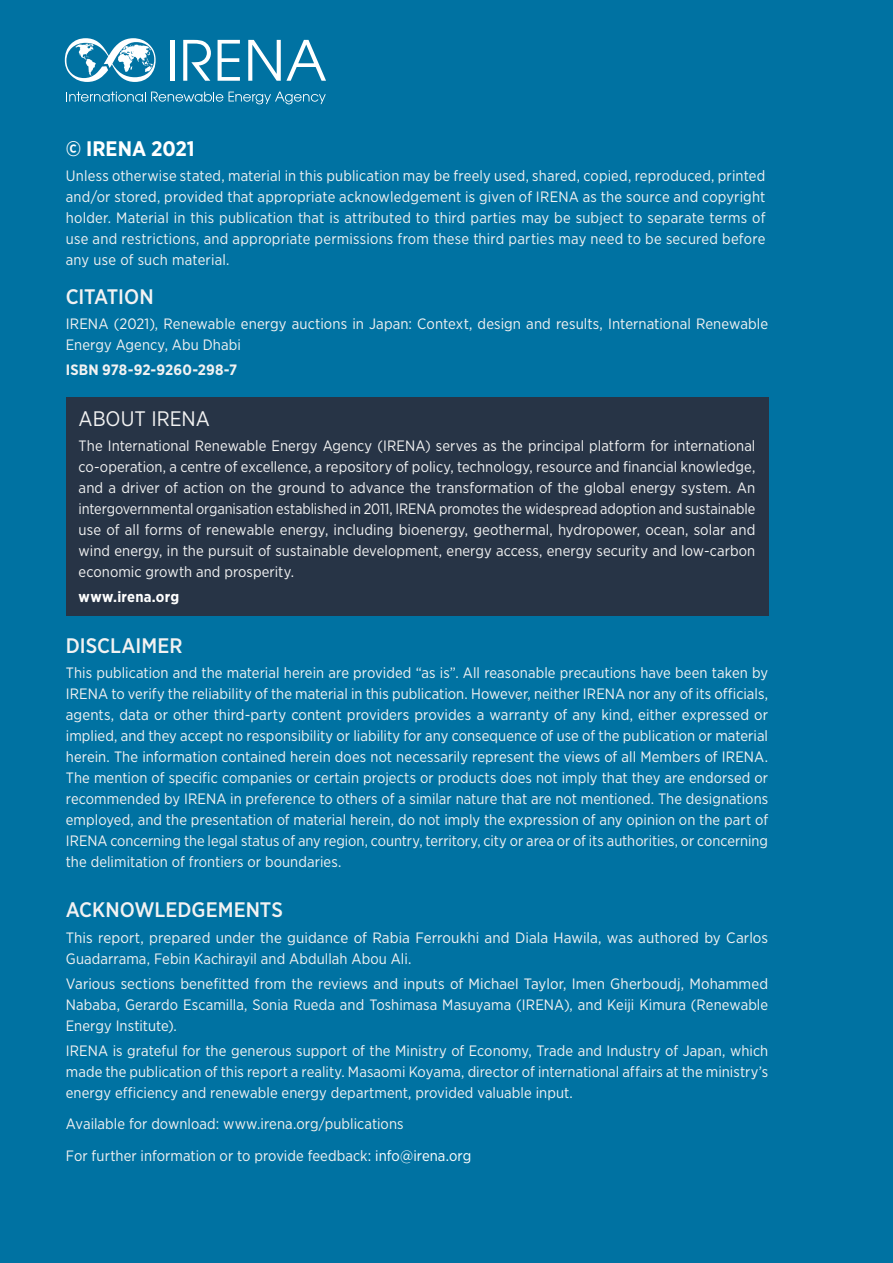
<style>
.page{position:relative;width:893px;height:1263px;background:#0072a2}
.page>*{position:absolute;margin:0;border:0;box-sizing:border-box;transform-origin:0 0}
.t1{font:500 21px "Gotham Narrow";color:#f2f2f2}
.t2{font:700 21px "Gotham Narrow";color:#fff}
.t3{font:21px "Gotham Narrow";color:#f2f2f2}
.t4{font:15px/21px "Gotham Narrow";letter-spacing:.005em;color:#f2f2f2;text-align:justify}
.t5{font:700 15px "Gotham Narrow";letter-spacing:.01em;color:#f2f2f2}
.t6{font:700 15px "Gotham Narrow";letter-spacing:.01em;color:#fff}
.s1{color:#f4f1ec}
.s2{color:#fff}
</style>
<div class="page">
<svg style="left:66px;top:92px;width:157px;height:10px"></svg>
<svg style="left:229px;top:92px;width:97px;height:12px"></svg>
<hr style="left:170px;top:40px;width:4px;height:41px;background:#fff">
<svg style="left:183px;top:40px;width:28px;height:41px"></svg>
<svg style="left:218px;top:40px;width:22px;height:41px"></svg>
<svg style="left:248px;top:40px;width:78px;height:41px"></svg>
<svg style="left:65px;top:38px;width:91px;height:44px"></svg>
<div style="left:66px;top:397px;width:702px;height:219px;background:#273446"></div>
<h1 class="t2" style="left:66px;top:135px;width:130px">© IRENA 2021</h1>
<p class="t4" style="left:66px;top:165px;width:701px">Unless otherwise stated, material in this publication may be freely used, shared, copied, reproduced, printed and/or stored, provided that appropriate acknowledgement is given of IRENA as the source and copyright holder. Material in this publication that is attributed to third parties may be subject to separate terms of use and restrictions, and appropriate permissions from these third parties may need to be secured before any use of such material.</p>
<h1 class="t1" style="left:66px;top:283px;width:89px">CITATION</h1>
<p class="t4" style="left:66px;top:313px;width:704px">IRENA (2021), Renewable energy auctions in Japan: Context, design and results, International Renewable<br>Energy Agency, Abu Dhabi</p>
<p class="t5" style="left:66px;top:360px;width:173px">ISBN 978-92-9260-298-7</p>
<h1 class="t3" style="left:79px;top:405px;width:133px">ABOUT IRENA</h1>
<p class="t4" style="left:79px;top:435px;width:678px">The International Renewable Energy Agency (IRENA) serves as the principal platform for international co-operation, a centre of excellence, a repository of policy, technology, resource and financial knowledge, and a driver of action on the ground to advance the transformation of the global energy system. An intergovernmental organisation established in 2011, IRENA promotes the widespread adoption and sustainable use of all forms of renewable energy, including bioenergy, geothermal, hydropower, ocean, solar and wind energy, in the pursuit of sustainable development, energy access, energy security and low-carbon economic growth and prosperity.</p>
<p class="t6" style="left:79px;top:587px;width:102px">www.irena.org</p>
<h1 class="t1" style="left:66px;top:632px;width:118px">DISCLAIMER</h1>
<p class="t4" style="left:66px;top:662px;width:704px">This publication and the material herein are provided “as is”. All reasonable precautions have been taken by IRENA to verify the reliability of the material in this publication. However, neither IRENA nor any of its officials, agents, data or other third-party content providers provides a warranty of any kind, either expressed or implied, and they accept no responsibility or liability for any consequence of use of the publication or material herein. The information contained herein does not necessarily represent the views of all Members of IRENA.<br>The mention of specific companies or certain projects or products does not imply that they are endorsed or recommended by IRENA in preference to others of a similar nature that are not mentioned. The designations employed, and the presentation of material herein, do not imply the expression of any opinion on the part of IRENA concerning the legal status of any region, country, territory, city or area or of its authorities, or concerning the delimitation of frontiers or boundaries.</p>
<h1 class="t1" style="left:66px;top:897px;width:219px">ACKNOWLEDGEMENTS</h1>
<p class="t4" style="left:66px;top:926px;width:704px">This report, prepared under the guidance of Rabia Ferroukhi and Diala Hawila, was authored by Carlos<br>Guadarrama, Febin Kachirayil and Abdullah Abou Ali.</p>
<p class="t4" style="left:66px;top:973px;width:704px">Various sections benefitted from the reviews and inputs of Michael Taylor, Imen Gherboudj, Mohammed Nababa, Gerardo Escamilla, Sonia Rueda and Toshimasa Masuyama (IRENA), and Keiji Kimura (Renewable Energy Institute).</p>
<p class="t4" style="left:66px;top:1040px;width:704px">IRENA is grateful for the generous support of the Ministry of Economy, Trade and Industry of Japan, which made the publication of this report a reality. Masaomi Koyama, director of international affairs at the ministry’s energy efficiency and renewable energy department, provided valuable input.</p>
<p class="t4" style="left:66px;top:1108px;width:407px;line-height:31.2px">Available for download: <span class="s1">www.irena.org/publications<br></span>For further information or to provide feedback<span class="s2">: info@irena.org</span></p>
</div>
